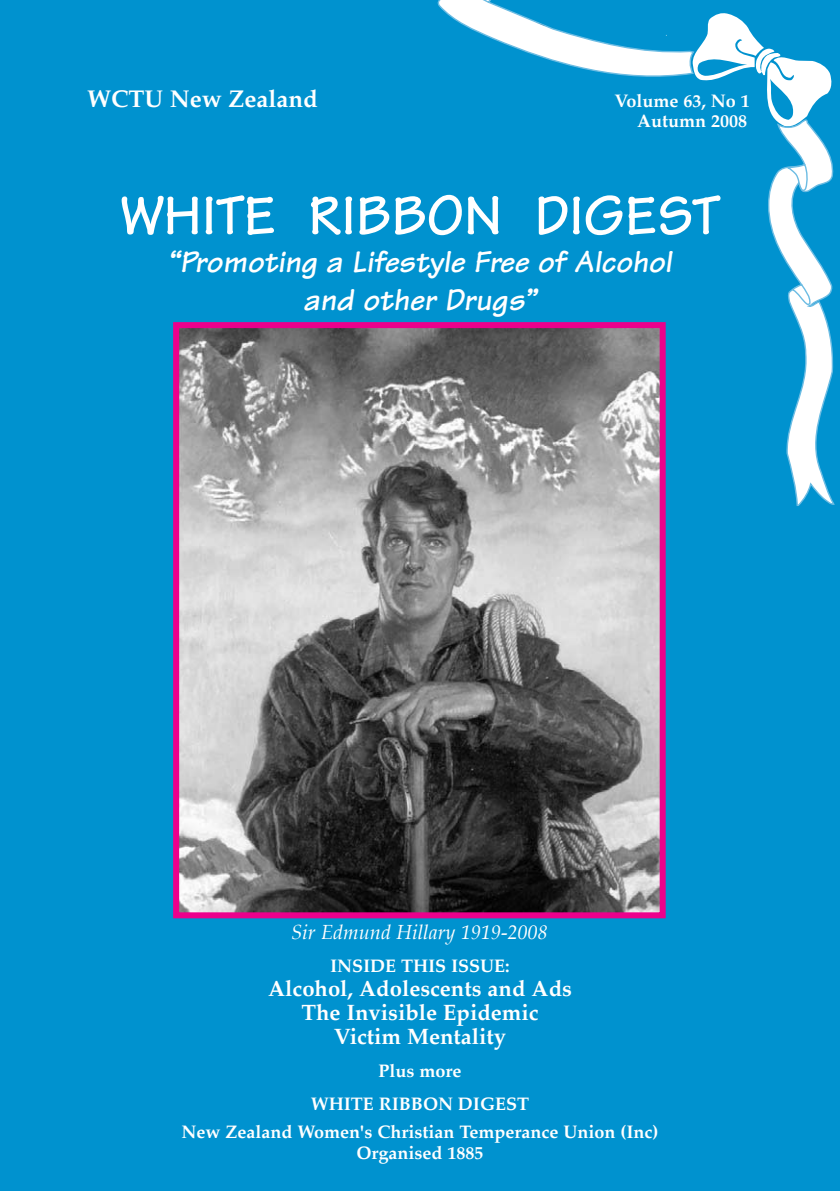
<style>
.page{position:relative;width:840px;height:1191px;background:#fff}
.page>*{position:absolute;margin:0;border:0;box-sizing:border-box;transform-origin:0 0}
.t1{font:700 58px "Tekton";color:#fff}
.t2{font:italic 700 32px/38px "Tekton";color:#fff;text-align:center}
.t3{font:700 24px "Palatino";color:#fff}
.t4{font:700 22px/24px "Palatino";color:#fff;text-align:center}
.t5{font:italic 20px "Palatino";color:#fff}
.t6{font:700 18px/33px "Palatino";color:#fff;text-align:center}
</style>
<div class="page">
<div style="left:0;top:0;width:839px;height:1191px;background:#0092cf"></div>
<svg style="left:437px;top:0;width:398px;height:507px"></svg>
<img style="left:180px;top:329px;width:478px;height:582px">
<div style="left:173px;top:322px;width:492px;height:596px;border:6px solid #ec008c"></div>
<h3 class="t3" style="left:87px;top:78px;width:232px">wctu New Zealand</h3>
<p class="t6" style="left:614px;top:84px;width:137px">Volume 63, No 1</p>
<p class="t6" style="left:636px;top:104px;width:111px">Autumn 2008</p>
<h1 class="t1" style="left:120px;top:179px;width:600px">WHITE RIBBON DIGEST</h1>
<h2 class="t2" style="left:168px;top:243px;width:505px">“Promoting a Lifestyle Free of Alcohol and other Drugs”</h2>
<p class="t5" style="left:291px;top:916px;width:258px">Sir Edmund Hillary 1919-2008</p>
<p class="t6" style="left:330px;top:949px;width:181px">INSIDE THIS ISSUE:</p>
<p class="t4" style="left:268px;top:976px;width:305px">Alcohol, Adolescents and Ads<br>The Invisible Epidemic<br>Victim Mentality</p>
<p class="t6" style="left:311px;top:1054px;width:219px">Plus more<br>WHITE RIBBON DIGEST</p>
<p class="t6" style="left:181px;top:1120px;width:478px;line-height:21.6px">New Zealand Women's Christian Temperance Union (Inc)<br>Organised 1885</p>
</div>
